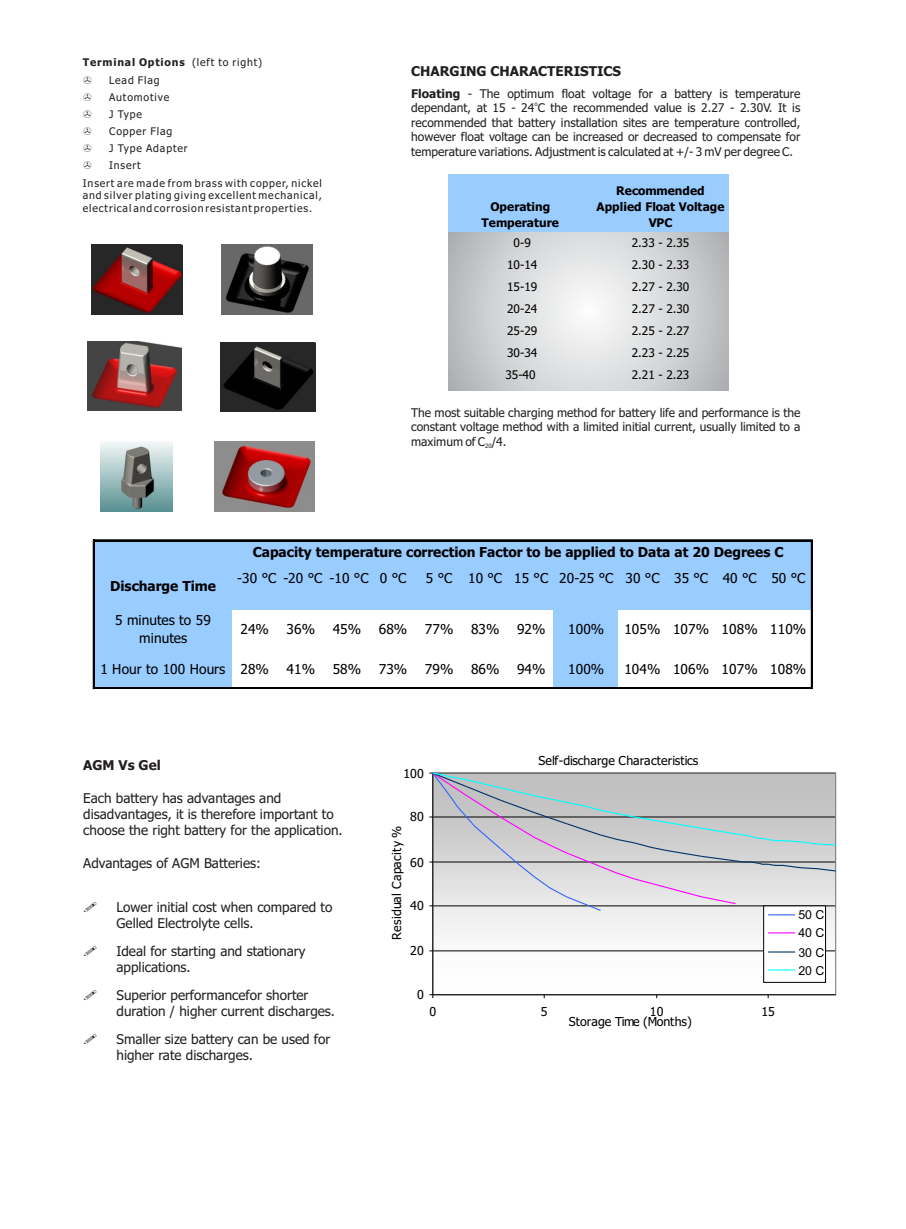
<style>
.page{position:relative;width:906px;height:1229px;background:#fff}
.page>*{position:absolute;margin:0;border:0;box-sizing:border-box;transform-origin:0 0}
.t1{font:13.65px/18px "Tahoma";letter-spacing:.005em;color:#000;text-align:center}
.t2{font:700 13.65px "Tahoma";color:#000}
.t3{font:13.5px/16.4px "Tahoma";color:#231f20}
.t4{font:700 13.5px "Tahoma";color:#231f20}
.t5{font:12.3px "Tahoma";color:#000}
.t6{font:12.3px "Tahoma";letter-spacing:.02em;color:#000}
.t7{font:12.3px/18.3px "Arial";letter-spacing:-.01em;color:#000;text-align:justify}
.t8{font:12px/14.5px "Tahoma";color:#231f20;text-align:justify}
.t9{font:11.85px "Tahoma";color:#000}
.t10{font:700 11.85px/15.9px "Tahoma";color:#000;text-align:center}
.t11{font:10.5px/12.6px "Tahoma";letter-spacing:.08em;color:#231f20}
.t12{font:700 10.5px "Tahoma";letter-spacing:.075em;color:#231f20}
.t13{font:6px "Tahoma";color:#231f20}
.s1{font-weight:400}
.s2{font-weight:700}
</style>
<div class="page">
<svg style="left:448px;top:232px;width:280px;height:158px;background:#d4d5d7"></svg>
<div style="left:448px;top:175px;width:281px;height:57px;background:#9cf"></div>
<img style="left:221px;top:245px;width:91px;height:70px">
<img style="left:220px;top:342px;width:95px;height:70px">
<img style="left:215px;top:441px;width:100px;height:71px">
<img style="left:101px;top:442px;width:71px;height:70px">
<img style="left:87px;top:342px;width:95px;height:69px">
<img style="left:91px;top:245px;width:91px;height:69px">
<hr style="left:432px;top:773px;width:1px;height:222px;background:#000">
<hr style="left:433px;top:994px;width:402px;height:1px;background:#000">
<svg style="left:429px;top:772px;width:408px;height:211px"></svg>
<div style="left:94px;top:540px;width:718px;height:70px;background:#9cf"></div>
<div style="left:94px;top:609px;width:137px;height:80px;background:#9cf"></div>
<div style="left:554px;top:609px;width:64px;height:80px;background:#9cf"></div>
<hr style="left:93px;top:540px;width:2px;height:149px;background:#000">
<hr style="left:811px;top:541px;width:1px;height:148px;background:#000">
<hr style="left:95px;top:539px;width:717px;height:1px;background:#000">
<hr style="left:95px;top:540px;width:717px;height:1px;background:#000">
<hr style="left:95px;top:687px;width:717px;height:1px;background:#000">
<hr style="left:95px;top:688px;width:717px;height:1px;background:#000">
<p class="t12" style="left:83px;top:58px;width:181px">Terminal Options <span class="s1">(left to right)</span></p>
<p class="t11" style="left:109px;top:74px;width:52px">Lead Flag</p>
<p class="t11" style="left:109px;top:92px;width:62px">Automotive</p>
<p class="t11" style="left:109px;top:109px;width:34px">J Type</p>
<p class="t11" style="left:109px;top:126px;width:65px">Copper Flag</p>
<p class="t11" style="left:109px;top:143px;width:80px">J Type Adapter</p>
<p class="t11" style="left:109px;top:160px;width:33px">Insert</p>
<p class="t11" style="left:83px;top:177px;width:241px">Insert are made from brass with copper, nickel</p>
<p class="t11" style="left:83px;top:190px;width:241px">and silver plating giving excellent mechanical, electrical and corrosion resistant properties.</p>
<p class="t4" style="left:411px;top:66px;width:211px">CHARGING CHARACTERISTICS</p>
<p class="t8" style="left:411px;top:87px;width:391px"><span class="s2">Floating</span> - The optimum float voltage for a battery is temperature</p>
<p class="t13" style="left:534px;top:102px;width:5px">o</p>
<p class="t8" style="left:411px;top:102px;width:391px">dependant, at 15 - 24 C the recommended value is 2.27 - 2.30V. It is recommended that battery installation sites are temperature controlled, however float voltage can be increased or decreased to compensate for temperature variations. Adjustment is calculated at +/- 3 mV per degree C.</p>
<p class="t10" style="left:481px;top:199px;width:79px">Operating<br>Temperature</p>
<p class="t10" style="left:596px;top:184px;width:130px">Recommended<br>Applied Float Voltage<br>VPC</p>
<p class="t9" style="left:513px;top:238px;width:19px">0-9</p>
<p class="t9" style="left:632px;top:238px;width:59px">2.33 - 2.35</p>
<p class="t9" style="left:507px;top:260px;width:32px">10-14</p>
<p class="t9" style="left:632px;top:260px;width:59px">2.30 - 2.33</p>
<p class="t9" style="left:507px;top:282px;width:32px">15-19</p>
<p class="t9" style="left:632px;top:282px;width:59px">2.27 - 2.30</p>
<p class="t9" style="left:507px;top:304px;width:32px">20-24</p>
<p class="t9" style="left:632px;top:304px;width:59px">2.27 - 2.30</p>
<p class="t9" style="left:507px;top:326px;width:32px">25-29</p>
<p class="t9" style="left:632px;top:326px;width:59px">2.25 - 2.27</p>
<p class="t9" style="left:507px;top:348px;width:32px">30-34</p>
<p class="t9" style="left:632px;top:348px;width:59px">2.23 - 2.25</p>
<p class="t9" style="left:505px;top:370px;width:32px">35-40</p>
<p class="t9" style="left:632px;top:370px;width:59px">2.21 - 2.23</p>
<p class="t8" style="left:411px;top:406px;width:391px">The most suitable charging method for battery life and performance is the constant voltage method with a limited initial current, usually limited to a maximum of C /4.</p>
<p class="t13" style="left:485px;top:443px;width:8px">20</p>
<p class="t2" style="left:110px;top:580px;width:107px">Discharge Time</p>
<p class="t2" style="left:253px;top:546px;width:532px">Capacity temperature correction Factor to be applied to Data at 20 Degrees C</p>
<p class="t1" style="left:237px;top:570px;width:171px">-30 °C -20 °C -10 °C 0 °C</p>
<p class="t1" style="left:426px;top:570px;width:381px">5 °C 10 °C 15 °C 20-25 °C 30 °C 35 °C 40 °C 50 °C</p>
<p class="t1" style="left:115px;top:613px;width:97px">5 minutes to 59 minutes</p>
<p class="t1" style="left:240px;top:622px;width:30px">24%</p>
<p class="t1" style="left:287px;top:622px;width:30px">36%</p>
<p class="t1" style="left:333px;top:622px;width:30px">45%</p>
<p class="t1" style="left:379px;top:622px;width:30px">68%</p>
<p class="t1" style="left:425px;top:622px;width:30px">77%</p>
<p class="t1" style="left:471px;top:622px;width:30px">83%</p>
<p class="t1" style="left:517px;top:622px;width:30px">92%</p>
<p class="t1" style="left:568px;top:622px;width:38px">100%</p>
<p class="t1" style="left:624px;top:622px;width:183px">105% 107% 108% 110%</p>
<p class="t1" style="left:100px;top:661px;width:170px">1 Hour to 100 Hours 28%</p>
<p class="t1" style="left:287px;top:661px;width:30px">41%</p>
<p class="t1" style="left:333px;top:661px;width:30px">58%</p>
<p class="t1" style="left:379px;top:661px;width:30px">73%</p>
<p class="t1" style="left:425px;top:661px;width:30px">79%</p>
<p class="t1" style="left:471px;top:661px;width:30px">86%</p>
<p class="t1" style="left:517px;top:661px;width:30px">94%</p>
<p class="t1" style="left:568px;top:661px;width:38px">100%</p>
<p class="t1" style="left:624px;top:661px;width:183px">104% 106% 107% 108%</p>
<p class="t4" style="left:83px;top:760px;width:79px">AGM Vs Gel</p>
<p class="t3" style="left:83px;top:791px;width:261px">Each battery has advantages and disadvantages, it is therefore important to choose the right battery for the application.</p>
<p class="t3" style="left:83px;top:856px;width:179px">Advantages of AGM Batteries:</p>
<p class="t3" style="left:117px;top:900px;width:217px">Lower initial cost when compared to<br>Gelled Electrolyte cells.</p>
<p class="t3" style="left:117px;top:944px;width:190px">Ideal for starting and stationary applications.</p>
<p class="t3" style="left:117px;top:988px;width:220px">Superior performancefor shorter duration / higher current discharges.</p>
<p class="t3" style="left:117px;top:1032px;width:215px">Smaller size battery can be used for higher rate discharges.</p>
<p class="t5" style="left:403px;top:768px;width:22px">100</p>
<p class="t5" style="left:410px;top:812px;width:15px">80</p>
<p class="t6" style="left:392px;top:939px;width:115px;rotate:-90deg">Residual Capacity %</p>
<p class="t5" style="left:410px;top:857px;width:15px">60</p>
<p class="t5" style="left:410px;top:901px;width:15px">40</p>
<p class="t5" style="left:410px;top:946px;width:15px">20</p>
<p class="t5" style="left:417px;top:990px;width:8px">0</p>
<p class="t5" style="left:538px;top:756px;width:161px">Self-discharge Characteristics</p>
<p class="t5" style="left:429px;top:1007px;width:8px">0</p>
<p class="t5" style="left:541px;top:1007px;width:8px">5</p>
<p class="t5" style="left:650px;top:1007px;width:15px">10</p>
<p class="t5" style="left:761px;top:1007px;width:15px">15</p>
<p class="t5" style="left:569px;top:1017px;width:124px">Storage Time (Months)</p>
<p class="t7" style="left:798px;top:907px;width:27px">50 C 40 C 30 C 20 C</p>
</div>
